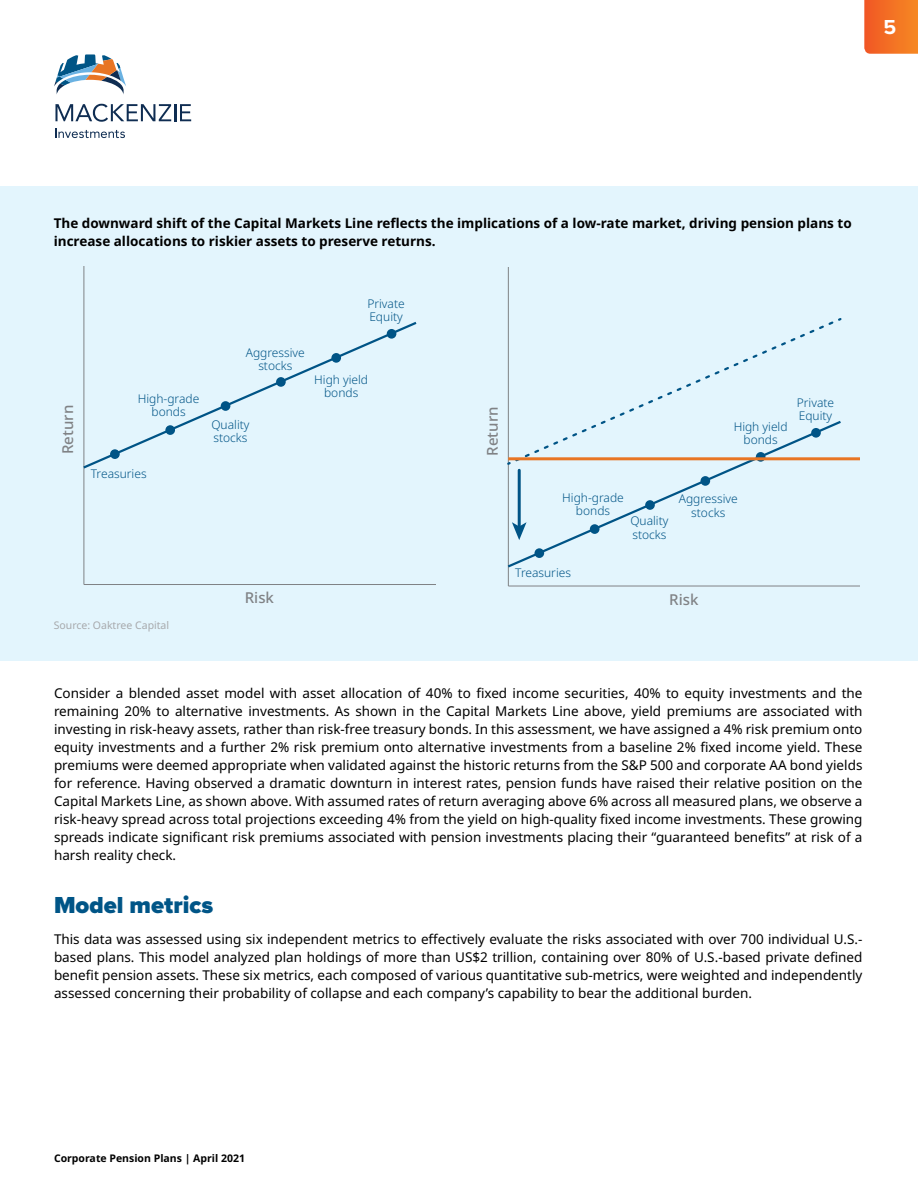
<style>
.page{position:relative;width:918px;height:1188px;background:#fff}
.page>*{position:absolute;margin:0;border:0;box-sizing:border-box;transform-origin:0 0}
.H2{font:900 24px "Proxima Nova";color:#005587}
.t1{font:700 21px "Proxima Nova";color:#fff}
.t2{font:500 15px "Noto Sans";color:#808285}
.Body{font:13.5px/18px "Noto Sans";color:#000;text-align:justify}
.Chart_headers{font:700 13.5px/18px "Noto Sans";color:#000}
.t3{font:300 12px/13.5px "Noto Sans";color:#005486;text-align:center}
.t4{font:700 10.5px "Noto Sans";color:#000}
.Sources{font:10.5px "Noto Sans";color:#a7a9ac}
</style>
<div class="page">
<svg style="left:864px;top:0;width:54px;height:54px;background:#f37126"></svg>
<svg style="left:54px;top:54px;width:72px;height:40px"></svg>
<svg style="left:55px;top:104px;width:136px;height:18px"></svg>
<svg style="left:56px;top:129px;width:69px;height:9px"></svg>
<div style="left:0;top:187px;width:918px;height:474px;background:#e3f5fd"></div>
<hr style="left:84px;top:584px;width:351px;height:1px;background:#808285">
<hr style="left:84px;top:266px;width:1px;height:319px;background:#808285">
<svg style="left:83px;top:320px;width:334px;height:150px"></svg>
<div style="left:387px;top:329px;width:9px;height:10px;background:#005486;border-radius:50%"></div>
<div style="left:331px;top:353px;width:10px;height:10px;background:#005486;border-radius:50%"></div>
<div style="left:165px;top:425px;width:10px;height:10px;background:#005486;border-radius:50%"></div>
<div style="left:110px;top:449px;width:10px;height:10px;background:#005486;border-radius:50%"></div>
<div style="left:276px;top:377px;width:10px;height:10px;background:#005486;border-radius:50%"></div>
<div style="left:221px;top:401px;width:9px;height:10px;background:#005486;border-radius:50%"></div>
<hr style="left:508px;top:586px;width:352px;height:1px;background:#808285">
<hr style="left:508px;top:267px;width:1px;height:319px;background:#808285">
<svg style="left:507px;top:419px;width:336px;height:150px"></svg>
<svg style="left:507px;top:460px;width:6px;height:7px"></svg>
<svg style="left:513px;top:321px;width:326px;height:142px"></svg>
<svg style="left:836px;top:318px;width:6px;height:5px"></svg>
<div style="left:811px;top:428px;width:10px;height:10px;background:#005486;border-radius:50%"></div>
<svg style="left:756px;top:452px;width:9px;height:10px"></svg>
<div style="left:590px;top:524px;width:9px;height:10px;background:#005486;border-radius:50%"></div>
<div style="left:535px;top:548px;width:9px;height:10px;background:#005486;border-radius:50%"></div>
<div style="left:701px;top:476px;width:9px;height:10px;background:#005486;border-radius:50%"></div>
<div style="left:645px;top:500px;width:10px;height:10px;background:#005486;border-radius:50%"></div>
<hr style="left:508px;top:457px;width:352px;height:3px;background:#e87524">
<hr style="left:518px;top:470px;width:3px;height:57px;background:#005486">
<svg style="left:512px;top:522px;width:15px;height:18px"></svg>
<h2 class="t1" style="left:883px;top:12px;width:14px">5</h2>
<p class="Chart_headers" style="left:54px;top:215px;width:800px">The downward shift of the Capital Markets Line reflects the implications of a low-rate market, driving pension plans to increase allocations to riskier assets to preserve returns.</p>
<p class="t2" style="left:57px;top:454px;width:51px;rotate:-90deg">Return</p>
<p class="t3" style="left:138px;top:392px;width:63px">High-grade bonds</p>
<p class="t3" style="left:91px;top:468px;width:57px">Treasuries</p>
<p class="t3" style="left:246px;top:346px;width:61px">Aggressive stocks</p>
<p class="t3" style="left:211px;top:418px;width:40px;text-align:left">Quality stocks</p>
<p class="t3" style="left:367px;top:297px;width:39px;text-align:left">Private<br>Equity</p>
<p class="t3" style="left:314px;top:373px;width:55px">High yield bonds</p>
<p class="Sources" style="left:54px;top:618px;width:117px">Source: Oaktree Capital</p>
<p class="t2" style="left:245px;top:587px;width:31px">Risk</p>
<p class="t2" style="left:482px;top:456px;width:51px;rotate:-90deg">Return</p>
<p class="t3" style="left:734px;top:420px;width:55px">High yield bonds</p>
<p class="t3" style="left:797px;top:396px;width:39px;text-align:left">Private<br>Equity</p>
<p class="t3" style="left:562px;top:491px;width:63px">High-grade bonds</p>
<p class="t3" style="left:630px;top:514px;width:40px;text-align:left">Quality stocks</p>
<p class="t3" style="left:679px;top:492px;width:61px">Aggressive stocks</p>
<p class="t3" style="left:515px;top:567px;width:57px">Treasuries</p>
<p class="t2" style="left:669px;top:589px;width:31px">Risk</p>
<p class="Body" style="left:54px;top:684px;width:810px">Consider a blended asset model with asset allocation of 40% to fixed income securities, 40% to equity investments and the remaining 20% to alternative investments. As shown in the Capital Markets Line above, yield premiums are associated with investing in risk-heavy assets, rather than risk-free treasury bonds. In this assessment, we have assigned a 4% risk premium onto equity investments and a further 2% risk premium onto alternative investments from a baseline 2% fixed income yield. These premiums were deemed appropriate when validated against the historic returns from the S&amp;P 500 and corporate AA bond yields for reference. Having observed a dramatic downturn in interest rates, pension funds have raised their relative position on the Capital Markets Line, as shown above. With assumed rates of return averaging above 6% across all measured plans, we observe a risk-heavy spread across total projections exceeding 4% from the yield on high-quality fixed income investments. These growing spreads indicate significant risk premiums associated with pension investments placing their “guaranteed benefits” at risk of a harsh reality check.</p>
<h3 class="H2" style="left:54px;top:887px;width:161px">Model metrics</h3>
<p class="Body" style="left:54px;top:931px;width:810px">This data was assessed using six independent metrics to effectively evaluate the risks associated with over 700 individual U.S.- based plans. This model analyzed plan holdings of more than US$2 trillion, containing over 80% of U.S.-based private defined benefit pension assets. These six metrics, each composed of various quantitative sub-metrics, were weighted and independently assessed concerning their probability of collapse and each company’s capability to bear the additional burden.</p>
<p class="t4" style="left:54px;top:1151px;width:193px">Corporate Pension Plans | April 2021</p>
</div>
